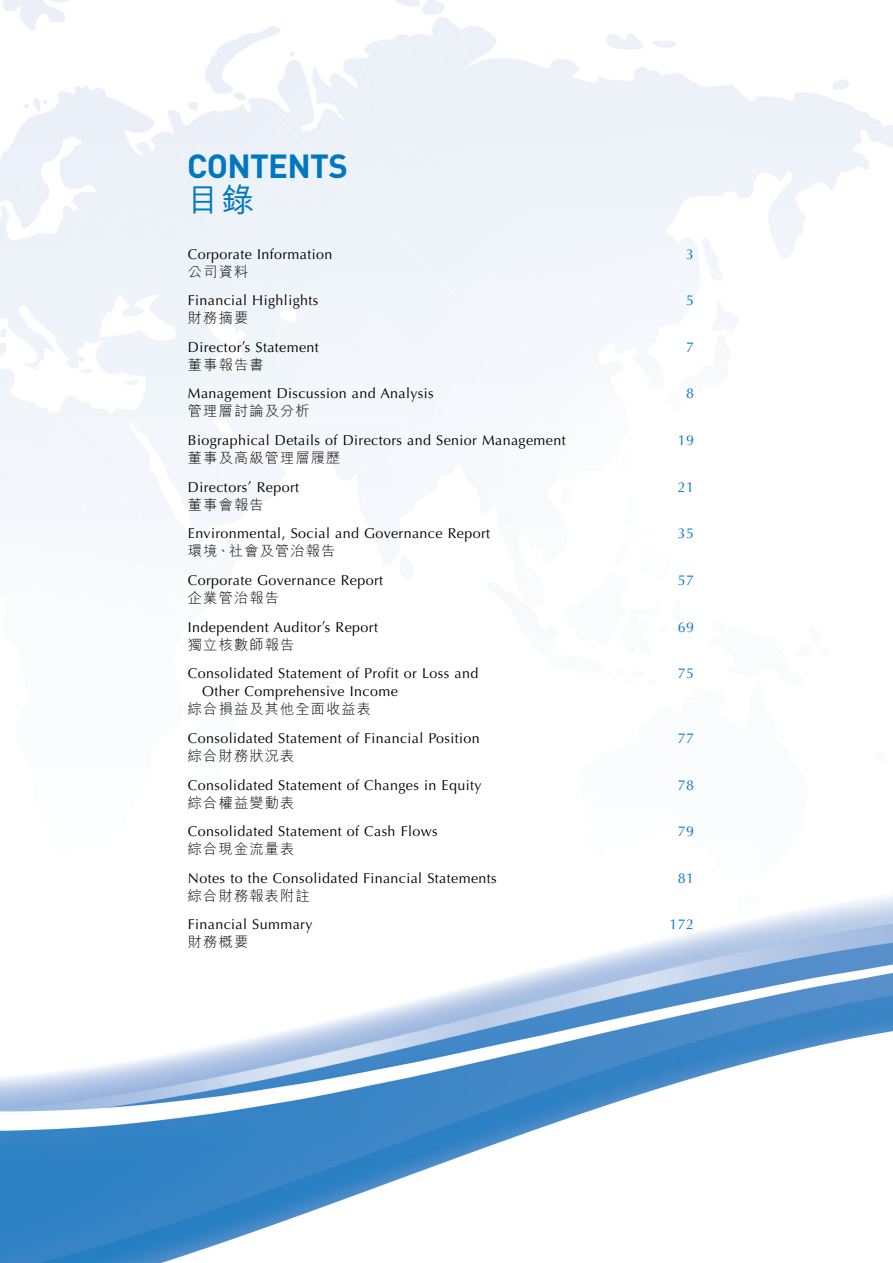
<style>
.page{position:relative;width:893px;height:1263px;background:#fff}
.page>*{position:absolute;margin:0;border:0;box-sizing:border-box;transform-origin:0 0}
.t1{font:700 33px "DIN";letter-spacing:-.02em;color:#0077be}
.t2{font:500 33px "M Hei HK";color:#0077be}
.t3{font:14.25px/18px "Optima LT Std";letter-spacing:.03em;color:#000}
.t4{font:300 14.25px "M Hei HK";letter-spacing:.08em;color:#000}
.t5{font:14.25px "Optima LT Std";letter-spacing:.03em;color:#0077be}
</style>
<div class="page">
<img style="left:0;top:0;width:893px;height:1263px">
<h1 class="t1" style="left:187px;top:144px;width:162px">CONTENTS</h1>
<h1 class="t2" style="left:187px;top:176px;width:68px">目錄</h1>
<p class="t3" style="left:188px;top:245px;width:146px">Corporate Information</p>
<p class="t4" style="left:188px;top:264px;width:62px">公司資料</p>
<p class="t5" style="left:686px;top:245px;width:9px">3</p>
<p class="t3" style="left:188px;top:292px;width:132px">Financial Highlights</p>
<p class="t4" style="left:188px;top:311px;width:62px">財務摘要</p>
<p class="t5" style="left:686px;top:292px;width:9px">5</p>
<p class="t3" style="left:188px;top:338px;width:132px">Director’s Statement</p>
<p class="t4" style="left:188px;top:357px;width:77px">董事報告書</p>
<p class="t5" style="left:686px;top:339px;width:9px">7</p>
<p class="t3" style="left:188px;top:385px;width:247px">Management Discussion and Analysis</p>
<p class="t4" style="left:188px;top:404px;width:123px">管理層討論及分析</p>
<p class="t5" style="left:686px;top:385px;width:9px">8</p>
<p class="t3" style="left:188px;top:431px;width:379px">Biographical Details of Directors and Senior Management</p>
<p class="t4" style="left:188px;top:451px;width:154px">董事及高級管理層履歷</p>
<p class="t5" style="left:678px;top:432px;width:18px">19</p>
<p class="t3" style="left:188px;top:478px;width:113px">Directors’ Report</p>
<p class="t4" style="left:188px;top:497px;width:77px">董事會報告</p>
<p class="t5" style="left:678px;top:479px;width:18px">21</p>
<p class="t3" style="left:188px;top:525px;width:304px">Environmental, Social and Governance Report</p>
<p class="t4" style="left:188px;top:544px;width:149px">環境、社會及管治報告</p>
<p class="t5" style="left:678px;top:525px;width:18px">35</p>
<p class="t3" style="left:188px;top:571px;width:197px">Corporate Governance Report</p>
<p class="t4" style="left:188px;top:590px;width:93px">企業管治報告</p>
<p class="t5" style="left:678px;top:572px;width:18px">57</p>
<p class="t3" style="left:188px;top:618px;width:192px">Independent Auditor’s Report</p>
<p class="t4" style="left:188px;top:637px;width:108px">獨立核數師報告</p>
<p class="t5" style="left:678px;top:618px;width:18px">69</p>
<p class="t3" style="left:202px;top:665px;width:278px;text-indent:-14px">Consolidated Statement of Profit or Loss and<br>Other Comprehensive Income</p>
<p class="t4" style="left:188px;top:702px;width:185px">綜合損益及其他全面收益表</p>
<p class="t5" style="left:678px;top:665px;width:18px">75</p>
<p class="t3" style="left:188px;top:729px;width:293px">Consolidated Statement of Financial Position</p>
<p class="t4" style="left:188px;top:748px;width:108px">綜合財務狀況表</p>
<p class="t5" style="left:678px;top:730px;width:18px">77</p>
<p class="t3" style="left:188px;top:776px;width:295px">Consolidated Statement of Changes in Equity</p>
<p class="t4" style="left:188px;top:795px;width:108px">綜合權益變動表</p>
<p class="t5" style="left:678px;top:776px;width:18px">78</p>
<p class="t3" style="left:188px;top:822px;width:251px">Consolidated Statement of Cash Flows</p>
<p class="t4" style="left:188px;top:842px;width:108px">綜合現金流量表</p>
<p class="t5" style="left:678px;top:823px;width:18px">79</p>
<p class="t3" style="left:188px;top:869px;width:310px">Notes to the Consolidated Financial Statements</p>
<p class="t4" style="left:188px;top:888px;width:123px">綜合財務報表附註</p>
<p class="t5" style="left:678px;top:870px;width:18px">81</p>
<p class="t3" style="left:188px;top:916px;width:126px">Financial Summary</p>
<p class="t4" style="left:188px;top:935px;width:62px">財務概要</p>
<p class="t5" style="left:669px;top:916px;width:26px">172</p>
</div>
